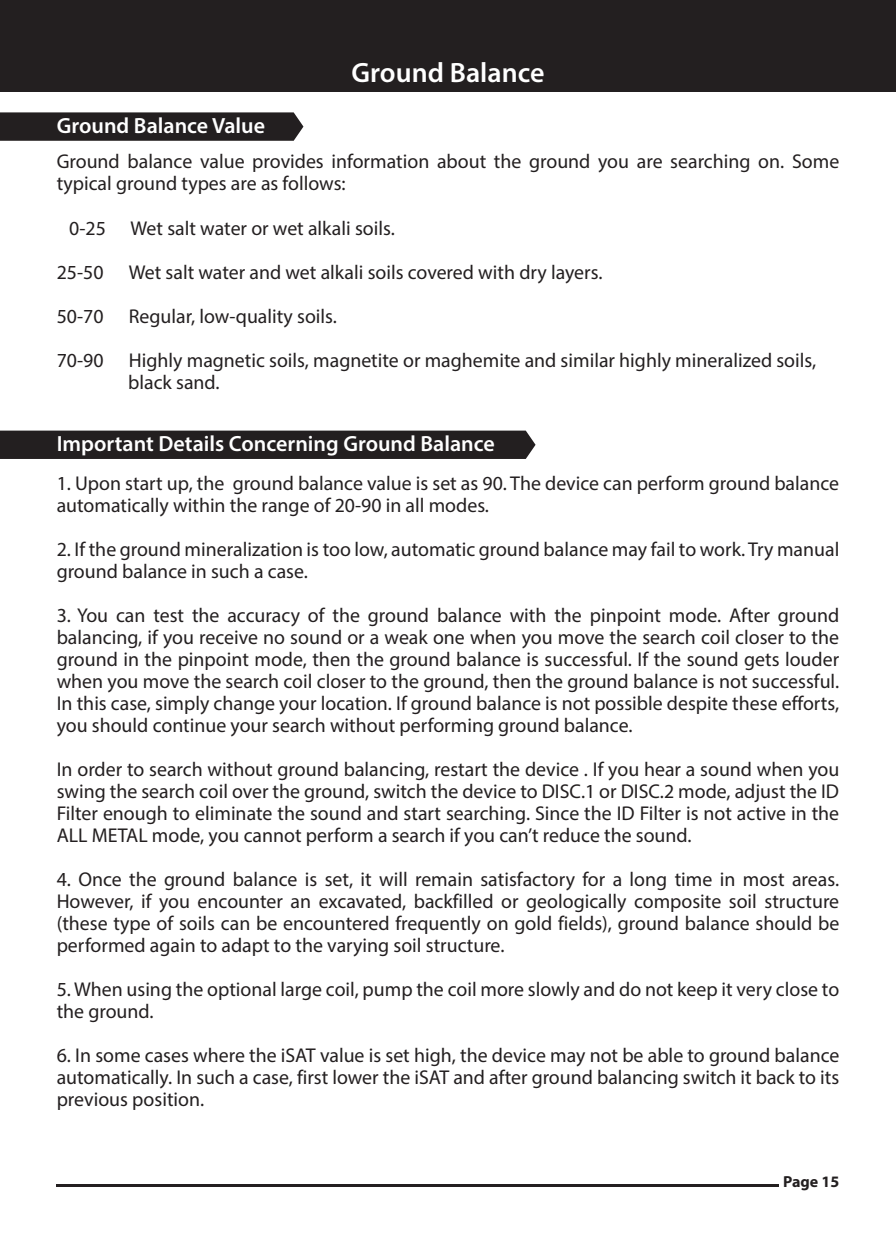
<style>
.page{position:relative;width:896px;height:1248px;background:#fff}
.page>*{position:absolute;margin:0;border:0;box-sizing:border-box;transform-origin:0 0}
.t1{font:600 28px "Myriad Pro";color:#fff}
.t2{font:600 22px "Myriad Pro";color:#fff}
.t3{font:20px/22px "Myriad Pro";color:#231f20}
.t4{font:700 16px "Myriad Pro";color:#231f20}
</style>
<div class="page">
<svg style="left:0;top:112px;width:303px;height:29px;background:#2a2728"></svg>
<div style="left:0;top:430px;width:535px;height:29px;background:#231f20"></div>
<div style="left:0;top:0;width:896px;height:92px;background:#231f20"></div>
<hr style="left:57px;top:1184px;width:722px;height:3px;background:#231f20">
<p class="t2" style="left:57px;top:111px;width:210px">Ground Balance Value</p>
<h1 class="t1" style="left:351px;top:54px;width:194px">Ground Balance</h1>
<p class="t3" style="left:57px;top:150px;width:784px">Ground balance value provides information about the ground you are searching on. Some typical ground types are as follows:</p>
<p class="t3" style="left:69px;top:216px;width:327px">0-25 Wet salt water or wet alkali soils.</p>
<p class="t3" style="left:57px;top:260px;width:48px">25-50</p>
<p class="t3" style="left:129px;top:260px;width:475px">Wet salt water and wet alkali soils covered with dry layers.</p>
<p class="t3" style="left:57px;top:304px;width:48px">50-70</p>
<p class="t3" style="left:129px;top:304px;width:210px">Regular, low-quality soils.</p>
<p class="t3" style="left:57px;top:348px;width:48px">70-90</p>
<p class="t3" style="left:128px;top:348px;width:689px">Highly magnetic soils, magnetite or maghemite and similar highly mineralized soils, black sand.</p>
<p class="t2" style="left:57px;top:429px;width:440px">Important Details Concerning Ground Balance</p>
<p class="t3" style="left:57px;top:471px;width:784px">1. Upon start up, the ground balance value is set as 90. The device can perform ground balance automatically within the range of 20-90 in all modes.</p>
<p class="t3" style="left:57px;top:537px;width:784px">2. If the ground mineralization is too low, automatic ground balance may fail to work. Try manual ground balance in such a case.</p>
<p class="t3" style="left:57px;top:603px;width:784px;text-align:justify">3. You can test the accuracy of the ground balance with the pinpoint mode. After ground balancing, if you receive no sound or a weak one when you move the search coil closer to the ground in the pinpoint mode, then the ground balance is successful. If the sound gets louder when you move the search coil closer to the ground, then the ground balance is not successful.<br>In this case, simply change your location. If ground balance is not possible despite these efforts, you should continue your search without performing ground balance.</p>
<p class="t3" style="left:57px;top:757px;width:784px;text-align:justify">In order to search without ground balancing, restart the device . If you hear a sound when you swing the search coil over the ground, switch the device to DISC.1 or DISC.2 mode, adjust the ID Filter enough to eliminate the sound and start searching. Since the ID Filter is not active in the ALL METAL mode, you cannot perform a search if you can’t reduce the sound.</p>
<p class="t3" style="left:57px;top:867px;width:784px;text-align:justify">4. Once the ground balance is set, it will remain satisfactory for a long time in most areas.<br>However, if you encounter an excavated, backfilled or geologically composite soil structure (these type of soils can be encountered frequently on gold fields), ground balance should be performed again to adapt to the varying soil structure.</p>
<p class="t3" style="left:57px;top:977px;width:784px">5. When using the optional large coil, pump the coil more slowly and do not keep it very close to the ground.</p>
<p class="t3" style="left:57px;top:1043px;width:784px;text-align:justify">6. In some cases where the iSAT value is set high, the device may not be able to ground balance automatically. In such a case, first lower the iSAT and after ground balancing switch it back to its previous position.</p>
<p class="t4" style="left:783px;top:1171px;width:58px">Page 15</p>
</div>
